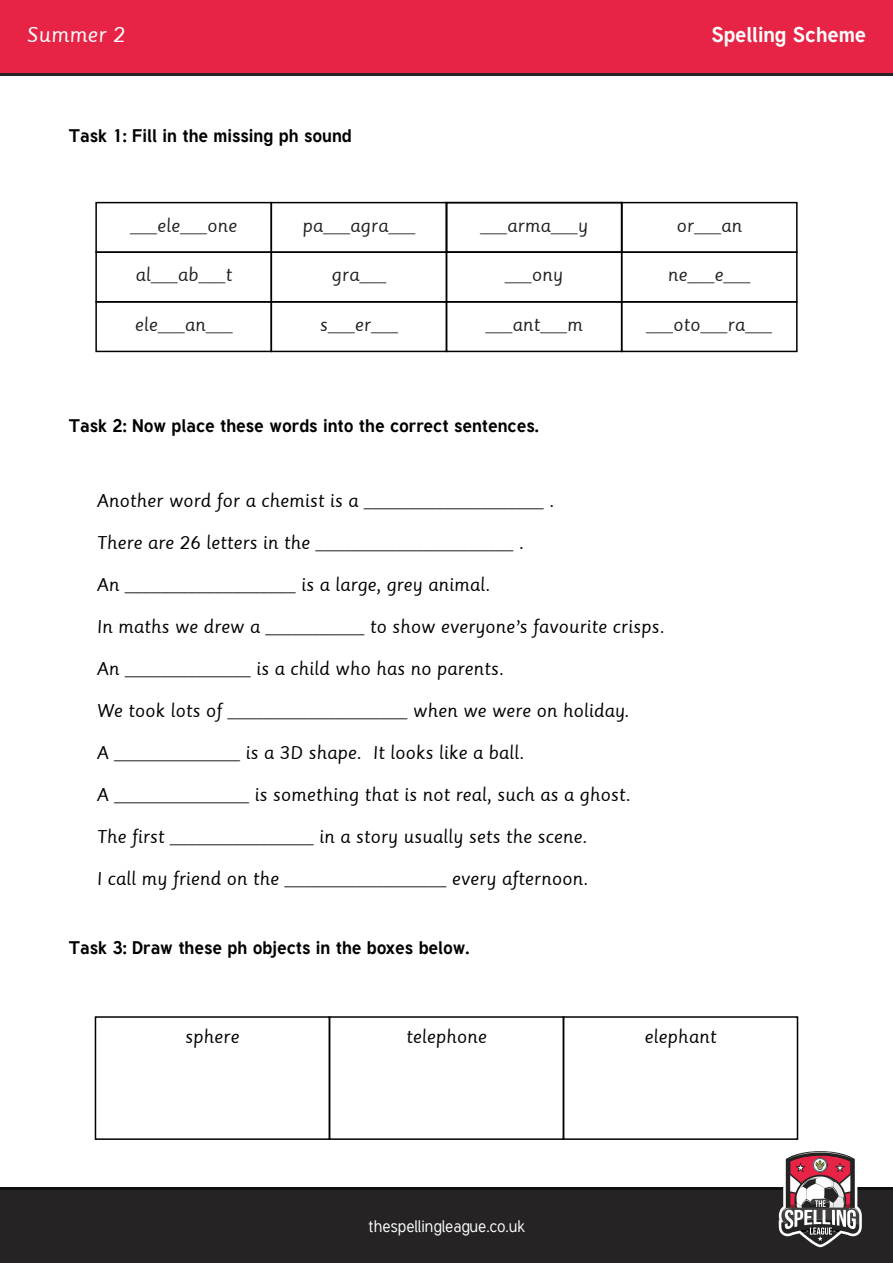
<style>
.page{position:relative;width:893px;height:1263px;background:#fff}
.page>*{position:absolute;margin:0;border:0;box-sizing:border-box;transform-origin:0 0}
.t1{font:700 21px "Tuffy";color:#fff}
.t2{font:21px "Sassoon Primary";color:#fff}
.t3{font:18px "Sassoon Primary";color:#000}
.t4{font:18px "Sassoon Primary";color:#231f20}
.t5{font:700 18px "Tuffy";color:#000}
.t6{font:16.5px "Tuffy";color:#fff}
</style>
<div class="page">
<svg style="left:0;top:72px;width:893px;height:4px;background:#56232c"></svg>
<div style="left:0;top:0;width:893px;height:72px;background:#e72445"></div>
<div style="left:0;top:1187px;width:893px;height:75px;background:#0f0f10"></div>
<div style="left:0;top:1190px;width:893px;height:73px;background:#262324"></div>
<svg style="left:779px;top:1151px;width:83px;height:96px"></svg>
<div style="left:95px;top:301px;width:177px;height:51px;border:2px solid #000"></div>
<div style="left:271px;top:301px;width:176px;height:51px;border:2px solid #000"></div>
<div style="left:446px;top:301px;width:176px;height:51px;border:2px solid #000"></div>
<div style="left:95px;top:202px;width:177px;height:51px;border:2px solid #000"></div>
<div style="left:621px;top:251px;width:177px;height:52px;border:2px solid #000"></div>
<div style="left:621px;top:301px;width:177px;height:51px;border:2px solid #000"></div>
<div style="left:621px;top:202px;width:177px;height:51px;border:2px solid #000"></div>
<div style="left:271px;top:202px;width:176px;height:51px;border:2px solid #000"></div>
<div style="left:446px;top:202px;width:176px;height:51px;border:2px solid #000"></div>
<div style="left:95px;top:1016px;width:235px;height:124px;border:2px solid #000"></div>
<div style="left:329px;top:1016px;width:235px;height:124px;border:2px solid #000"></div>
<div style="left:563px;top:1016px;width:235px;height:124px;border:2px solid #000"></div>
<p class="t2" style="left:27px;top:22px;width:100px">Summer 2</p>
<p class="t1" style="left:711px;top:18px;width:156px">Spelling Scheme</p>
<p class="t5" style="left:68px;top:121px;width:285px">Task 1: Fill in the missing ph sound</p>
<p class="t4" style="left:130px;top:215px;width:109px">___ele___one</p>
<p class="t4" style="left:302px;top:215px;width:114px">pa___agra___</p>
<p class="t4" style="left:676px;top:215px;width:67px">or___an</p>
<p class="t4" style="left:480px;top:215px;width:109px">___arma___y</p>
<p class="t4" style="left:135px;top:265px;width:98px">al___ab___t</p>
<p class="t4" style="left:331px;top:265px;width:56px">gra___</p>
<p class="t4" style="left:668px;top:265px;width:84px">ne___e___</p>
<p class="t4" style="left:505px;top:265px;width:60px">___ony</p>
<p class="t4" style="left:135px;top:314px;width:100px">ele___an___</p>
<p class="t4" style="left:320px;top:314px;width:80px">s___er___</p>
<p class="t4" style="left:485px;top:314px;width:99px">___ant___m</p>
<p class="t4" style="left:646px;top:314px;width:127px">___oto___ra___</p>
<p class="t5" style="left:68px;top:411px;width:472px">Task 2: Now place these words into the correct sentences.</p>
<p class="t3" style="left:97px;top:490px;width:459px">Another word for a chemist is a ____________________ .</p>
<p class="t3" style="left:97px;top:532px;width:429px">There are 26 letters in the ______________________ .</p>
<p class="t3" style="left:97px;top:574px;width:395px">An ___________________ is a large, grey animal.</p>
<p class="t3" style="left:97px;top:616px;width:570px">In maths we drew a ___________ to show everyone’s favourite crisps.</p>
<p class="t3" style="left:97px;top:658px;width:409px">An ______________ is a child who has no parents.</p>
<p class="t3" style="left:97px;top:700px;width:534px">We took lots of ____________________ when we were on holiday.</p>
<p class="t3" style="left:97px;top:742px;width:430px">A ______________ is a 3D shape. It looks like a ball.</p>
<p class="t3" style="left:97px;top:784px;width:536px">A _______________ is something that is not real, such as a ghost.</p>
<p class="t3" style="left:97px;top:826px;width:492px">The first ________________ in a story usually sets the scene.</p>
<p class="t3" style="left:97px;top:868px;width:493px">I call my friend on the __________________ every afternoon.</p>
<p class="t5" style="left:68px;top:933px;width:403px">Task 3: Draw these ph objects in the boxes below.</p>
<p class="t3" style="left:185px;top:1026px;width:56px">sphere</p>
<p class="t3" style="left:406px;top:1026px;width:82px">telephone</p>
<p class="t3" style="left:645px;top:1026px;width:73px">elephant</p>
<p class="t6" style="left:368px;top:1216px;width:158px">thespellingleague.co.uk</p>
</div>
